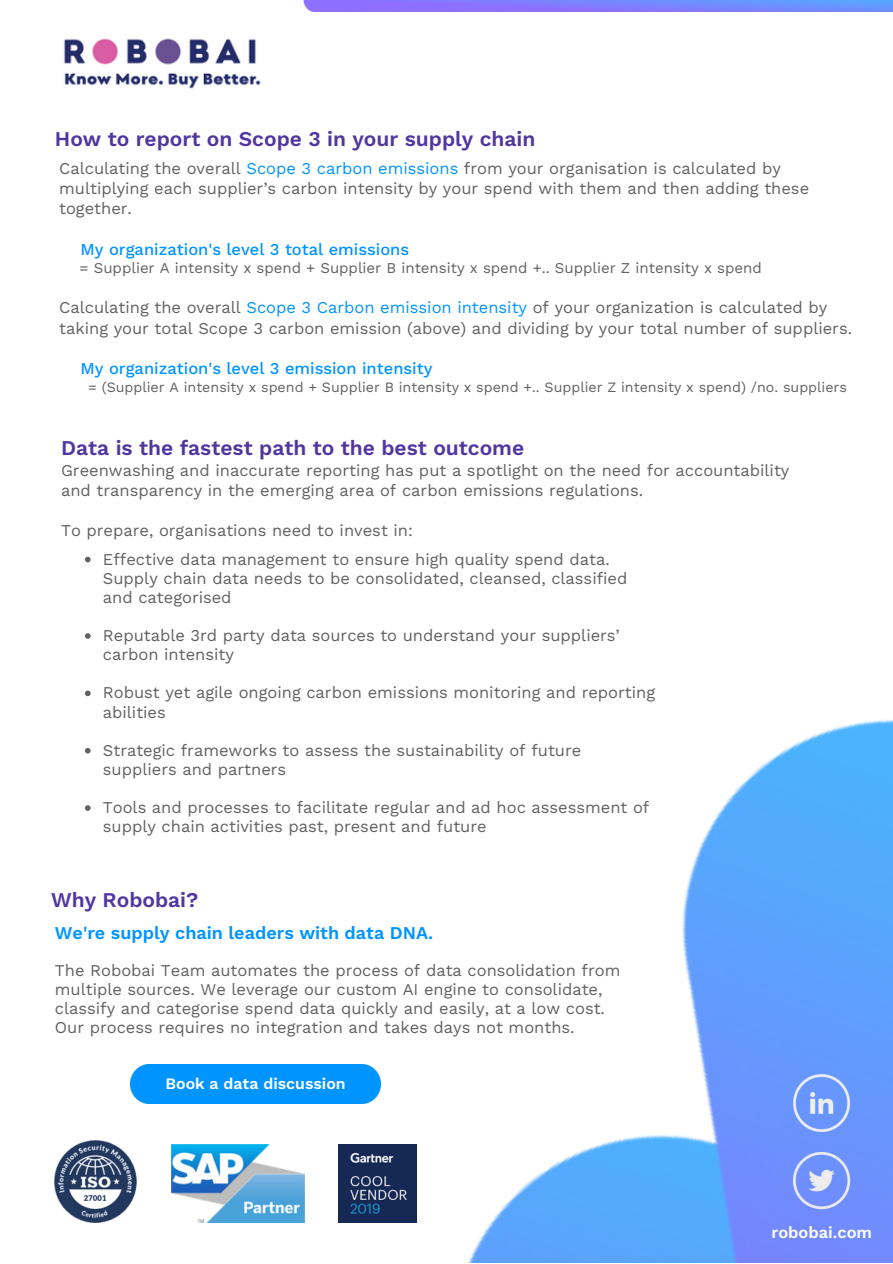
<style>
.page{position:relative;width:893px;height:1264px;background:#fff}
.page>*{position:absolute;margin:0;border:0;box-sizing:border-box;transform-origin:0 0}
.t1{font:600 21px "Work Sans";color:#5236a0}
.t2{font:600 18px "Work Sans";color:#0094ff}
.t3{font:16.5px/19px "Work Sans";color:#616161}
.t4{font:500 16.5px "Work Sans";color:#0094ff}
.t5{font:600 16.5px "Work Sans";color:#fff}
.t6{font:600 15.9px "Work Sans";color:#fff}
.t7{font:15px "Work Sans";color:#616161}
.t8{font:14.25px "Work Sans";color:#616161}
.s1{color:#0094ff}
</style>
<div class="page">
<img style="left:64px;top:38px;width:197px;height:51px">
<img style="left:303px;top:0;width:589px;height:11px">
<img style="left:291px;top:719px;width:601px;height:543px">
<img style="left:791px;top:1072px;width:60px;height:61px">
<img style="left:791px;top:1150px;width:60px;height:60px">
<div style="left:130px;top:1064px;width:251px;height:39px;background:#0094ff"></div>
<img style="left:171px;top:1144px;width:133px;height:78px">
<img style="left:55px;top:1140px;width:82px;height:82px">
<img style="left:338px;top:1144px;width:78px;height:78px">
<svg style="left:85px;top:556px;width:6px;height:6px"></svg>
<svg style="left:85px;top:633px;width:6px;height:6px"></svg>
<svg style="left:85px;top:690px;width:6px;height:6px"></svg>
<svg style="left:85px;top:748px;width:6px;height:5px"></svg>
<svg style="left:85px;top:805px;width:6px;height:5px"></svg>
<p class="t1" style="left:55px;top:126px;width:482px">How to report on Scope 3 in your supply chain</p>
<p class="t3" style="left:59px;top:158px;width:751px;line-height:20.2px">Calculating the overall <span class="s1">Scope 3 carbon emissions</span> from your organisation is calculated by multiplying each supplier’s carbon intensity by your spend with them and then adding these together.</p>
<p class="t4" style="left:81px;top:239px;width:330px">My organization's level 3 total emissions</p>
<p class="t7" style="left:80px;top:259px;width:683px">= Supplier A intensity x spend + Supplier B intensity x spend +.. Supplier Z intensity x spend</p>
<p class="t3" style="left:59px;top:297px;width:794px;line-height:20.2px">Calculating the overall <span class="s1">Scope 3 Carbon emission intensity</span> of your organization is calculated by taking your total Scope 3 carbon emission (above) and dividing by your total number of suppliers.</p>
<p class="t4" style="left:81px;top:359px;width:353px">My organization's level 3 emission intensity</p>
<p class="t8" style="left:88px;top:379px;width:760px">= (Supplier A intensity x spend + Supplier B intensity x spend +.. Supplier Z intensity x spend) /no. suppliers</p>
<p class="t1" style="left:61px;top:435px;width:464px">Data is the fastest path to the best outcome</p>
<p class="t3" style="left:61px;top:460px;width:729px;line-height:20.2px">Greenwashing and inaccurate reporting has put a spotlight on the need for accountability and transparency in the emerging area of carbon emissions regulations.</p>
<p class="t3" style="left:103px;top:517px;width:508px;line-height:28px;text-indent:-42px">To prepare, organisations need to invest in:<br>Effective data management to ensure high quality spend data.</p>
<p class="t3" style="left:103px;top:568px;width:526px">Supply chain data needs to be consolidated, cleansed, classified and categorised</p>
<p class="t3" style="left:103px;top:626px;width:518px">Reputable 3rd party data sources to understand your suppliers’ carbon intensity</p>
<p class="t3" style="left:103px;top:683px;width:553px">Robust yet agile ongoing carbon emissions monitoring and reporting abilities</p>
<p class="t3" style="left:103px;top:740px;width:480px">Strategic frameworks to assess the sustainability of future suppliers and partners</p>
<p class="t3" style="left:103px;top:798px;width:548px">Tools and processes to facilitate regular and ad hoc assessment of supply chain activities past, present and future</p>
<p class="t1" style="left:51px;top:887px;width:149px">Why Robobai?</p>
<p class="t2" style="left:55px;top:922px;width:380px">We're supply chain leaders with data DNA.</p>
<p class="t3" style="left:55px;top:960px;width:567px">The Robobai Team automates the process of data consolidation from multiple sources. We leverage our custom AI engine to consolidate, classify and categorise spend data quickly and easily, at a low cost.<br>Our process requires no integration and takes days not months.</p>
<p class="t6" style="left:165px;top:1074px;width:182px">Book a data discussion</p>
<p class="t5" style="left:771px;top:1222px;width:102px">robobai.com</p>
</div>
